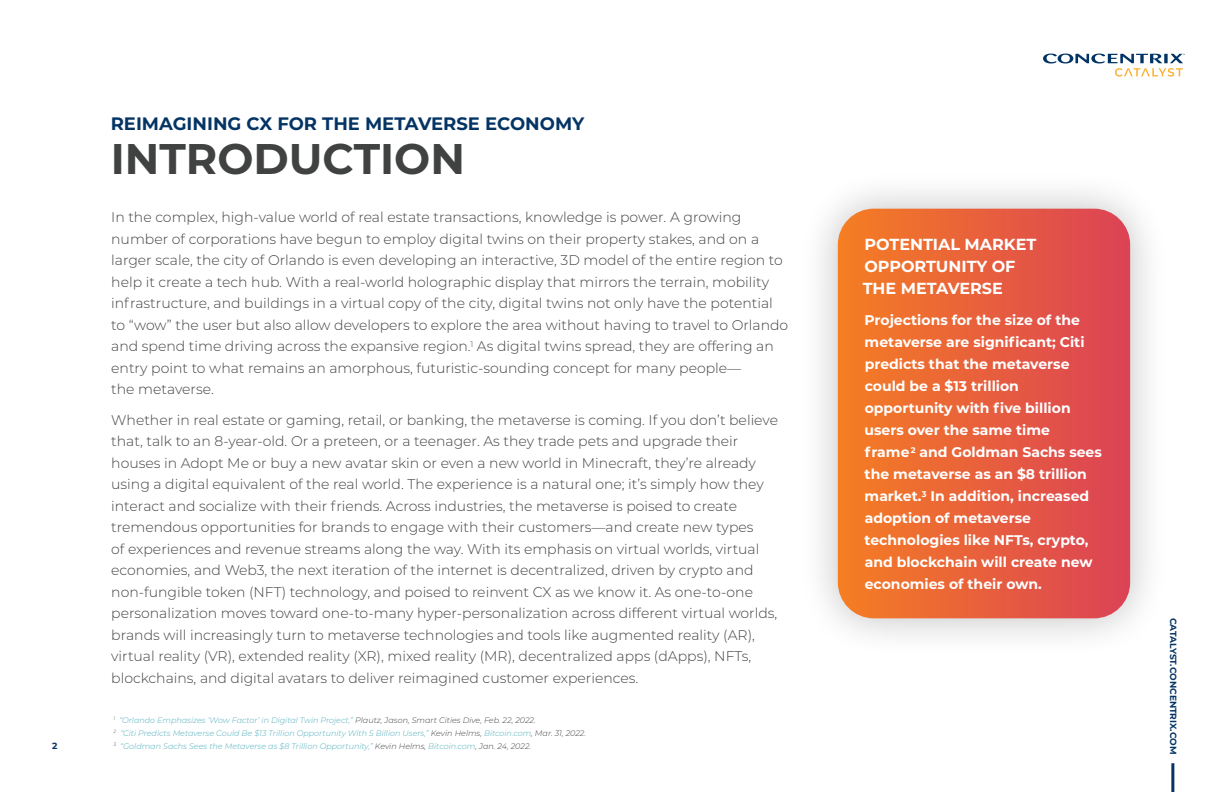
<style>
.page{position:relative;width:1224px;height:792px;background:#fff}
.page>*{position:absolute;margin:0;border:0;box-sizing:border-box;transform-origin:0 0}
.t1{font:700 42.8px "Montserrat";color:#404241}
.t2{font:700 18px "Montserrat";color:#043464}
.t3{font:700 16px/22px "Montserrat";color:#fff}
.t4{font:300 14px/21.5px "Montserrat";color:#404241}
.t5{font:700 14px/22px "Montserrat";color:#fff}
.t6{font:700 9px "Montserrat";color:#043464}
.t7{font:italic 300 8px/13px "Montserrat";color:#4eaebc}
.s1{color:#404241}
</style>
<div class="page">
<div style="left:797px;top:168px;width:373px;height:491px;background:#000;opacity:.25"></div>
<svg style="left:838px;top:209px;width:292px;height:409px;background:#e7603d"></svg>
<hr style="left:1171px;top:763px;width:3px;height:29px;background:#043464">
<svg style="left:1043px;top:54px;width:142px;height:23px"></svg>
<p class="t6" style="left:52px;top:739px;width:7px">2</p>
<p class="t2" style="left:111px;top:111px;width:475px">REIMAGINING CX FOR THE METAVERSE ECONOMY</p>
<h1 class="t1" style="left:111px;top:128px;width:356px">INTRODUCTION</h1>
<p class="t4" style="left:111px;top:206px;width:679px">In the complex, high-value world of real estate transactions, knowledge is power. A growing number of corporations have begun to employ digital twins on their property stakes, and on a larger scale, the city of Orlando is even developing an interactive, 3D model of the entire region to help it create a tech hub. With a real-world holographic display that mirrors the terrain, mobility infrastructure, and buildings in a virtual copy of the city, digital twins not only have the potential to “wow” the user but also allow developers to explore the area without having to travel to Orlando and spend time driving across the expansive region.<sup>1</sup> As digital twins spread, they are offering an entry point to what remains an amorphous, futuristic-sounding concept for many people—<br>the metaverse.</p>
<p class="t4" style="left:111px;top:409px;width:668px">Whether in real estate or gaming, retail, or banking, the metaverse is coming. If you don’t believe that, talk to an 8-year-old. Or a preteen, or a teenager. As they trade pets and upgrade their houses in Adopt Me or buy a new avatar skin or even a new world in Minecraft, they’re already using a digital equivalent of the real world. The experience is a natural one; it’s simply how they interact and socialize with their friends. Across industries, the metaverse is poised to create tremendous opportunities for brands to engage with their customers—and create new types<br>of experiences and revenue streams along the way. With its emphasis on virtual worlds, virtual economies, and Web3, the next iteration of the internet is decentralized, driven by crypto and non-fungible token (NFT) technology, and poised to reinvent CX as we know it. As one-to-one personalization moves toward one-to-many hyper-personalization across different virtual worlds, brands will increasingly turn to metaverse technologies and tools like augmented reality (AR), virtual reality (VR), extended reality (XR), mixed reality (MR), decentralized apps (dApps), NFTs, blockchains, and digital avatars to deliver reimagined customer experiences.</p>
<p class="t7" style="left:114px;top:713px;width:474px"><sup>1</sup> “Orlando Emphasizes ‘Wow Factor’ in Digital Twin Project,” <span class="s1">Plautz, Jason, Smart Cities Dive, Feb. 22, 2022.<br></span><sup>2</sup> “Citi Predicts Metaverse Could Be $13 Trillion Opportunity With 5 Billion Users,” <span class="s1">Kevin Helms,</span> Bitcoin.com<span class="s1">, Mar. 31, 2022.<br></span><sup>3</sup> “Goldman Sachs Sees the Metaverse as $8 Trillion Opportunity,” <span class="s1">Kevin Helms,</span> Bitcoin.com<span class="s1">, Jan. 24, 2022.</span></p>
<p class="t3" style="left:863px;top:233px;width:175px">POTENTIAL MARKET<br>OPPORTUNITY OF<br>THE METAVERSE</p>
<p class="t5" style="left:865px;top:309px;width:239px">Projections for the size of the metaverse are significant; Citi predicts that the metaverse could be a $13 trillion opportunity with five billion users over the same time<br>frame <sup>2</sup> and Goldman Sachs sees the metaverse as an $8 trillion market.<sup>3</sup> In addition, increased adoption of metaverse technologies like NFTs, crypto, and blockchain will create new economies of their own.</p>
<p class="t6" style="left:1180px;top:618px;width:138px;rotate:90deg">CATALYST.CONCENTRIX.COM</p>
</div>
